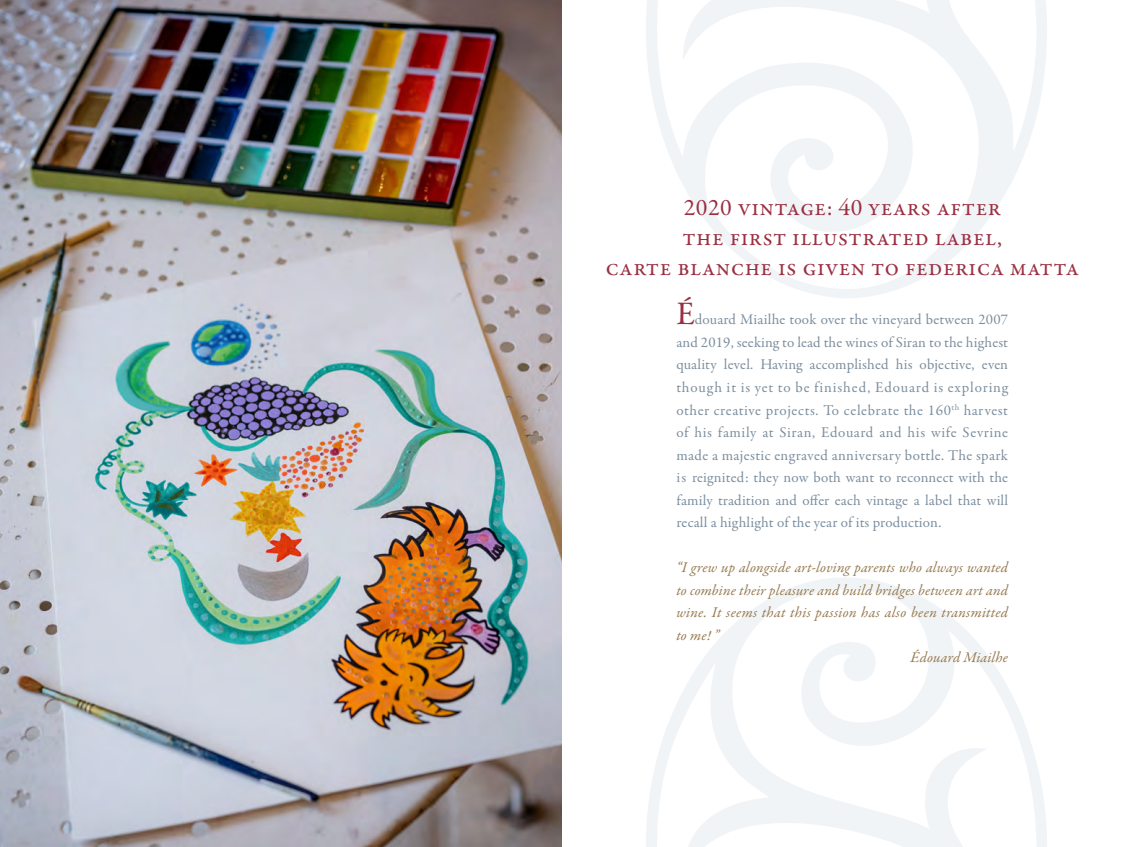
<style>
.page{position:relative;width:1123px;height:847px;background:#fff}
.page>*{position:absolute;margin:0;border:0;box-sizing:border-box;transform-origin:0 0}
.t1{font:24px/30px "Garamond Premr Pro";letter-spacing:.02em;color:#9b2f42;text-align:center}
.t2{font:15px/22.5px "Garamond Premr Pro";letter-spacing:.02em;color:#7c8e9e;text-align:justify}
.t3{font:italic 15px "Garamond Premr Pro";letter-spacing:.01em;color:#977b50}
.s1{font-size:33px;color:#9b2f42}
</style>
<div class="page">
<svg style="left:646px;top:578px;width:401px;height:268px"></svg>
<svg style="left:646px;top:0;width:401px;height:298px"></svg>
<img style="left:0;top:0;width:561px;height:846px">
<h1 class="t1" style="left:605px;top:193px;width:475px">2020 vintage: 40 years after<br>the first illustrated label,<br>carte blanche is given to federica matta</h1>
<p class="t2" style="left:676px;top:308px;width:334px"><span class="s1">É</span>douard Miailhe took over the vineyard between 2007 and 2019, seeking to lead the wines of Siran to the highest quality level. Having accomplished his objective, even though it is yet to be finished, Edouard is exploring other creative projects. To celebrate the 160<sup>th</sup> harvest of his family at Siran, Edouard and his wife Sevrine made a majestic engraved anniversary bottle. The spark is reignited: they now both want to reconnect with the family tradition and offer each vintage a label that will recall a highlight of the year of its production.</p>
<p class="t3" style="left:676px;top:557px;width:333px">“I grew up alongside art-loving parents who always wanted</p>
<p class="t3" style="left:676px;top:580px;width:333px">to combine their pleasure and build bridges between art and</p>
<p class="t3" style="left:676px;top:602px;width:333px">wine. It seems that this passion has also been transmitted</p>
<p class="t3" style="left:676px;top:625px;width:44px">to me! ”</p>
<p class="t3" style="left:910px;top:647px;width:99px">Édouard Miailhe</p>
</div>
